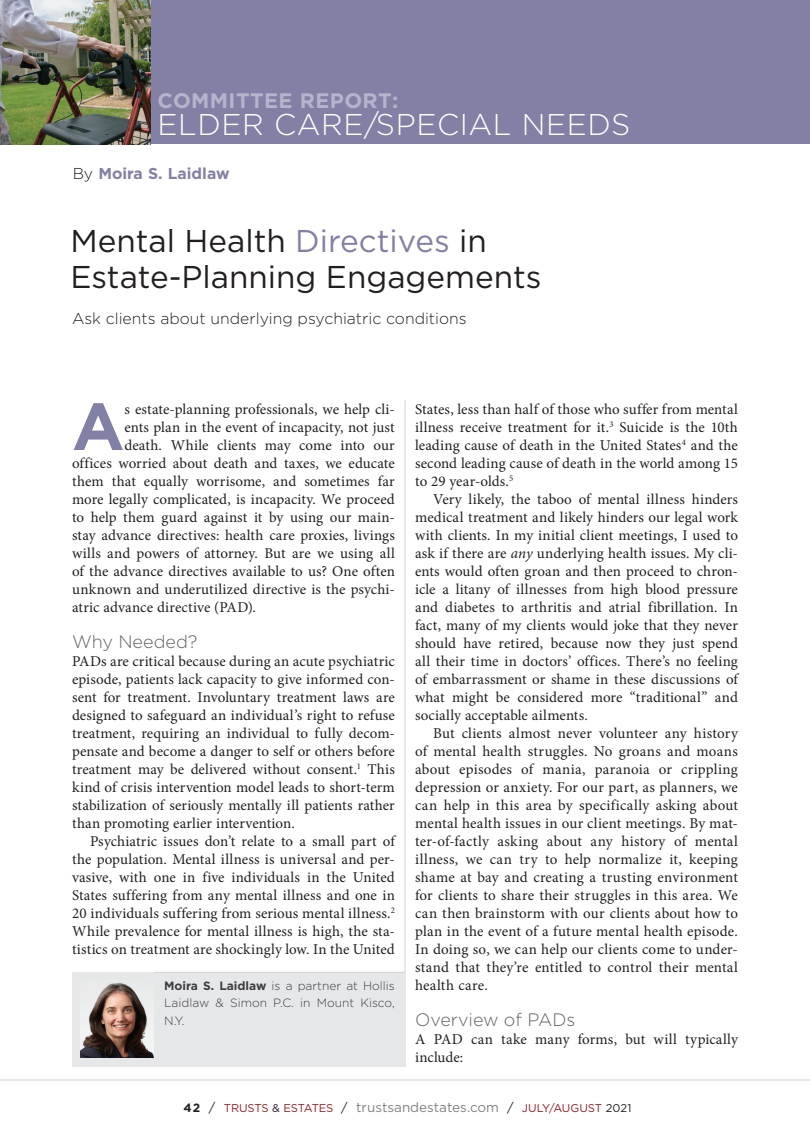
<style>
.page{position:relative;width:810px;height:1134px;background:#fff}
.page>*{position:absolute;margin:0;border:0;box-sizing:border-box;transform-origin:0 0}
.BODY_no_indent{font:700 66.45px "Gotham";color:#8380a6}
.HEAD{font:31.5px/36px "Gotham";color:#231f20}
.t1{font:300 30px "Gotham";letter-spacing:.02em;color:#fff}
.t2{font:700 21px "Gotham";letter-spacing:.02em;color:#b5b4cc}
.SUBHEAD{font:300 18px "Gotham";color:#636366}
.DECK{font:300 15.75px "Gotham";color:#231f20}
.Author_Byline{font:700 15.75px "Gotham";color:#8380a6}
.BODY{font:15px/18px "Minion Pro";letter-spacing:.005em;color:#231f20;text-align:justify}
.BODY_no_indent-2{font:15px/18px "Minion Pro";letter-spacing:.005em;color:#231f20}
.About_Author_NEW{font:300 12px/17.2px "Gotham";color:#3e3e3f;text-align:justify}
.t3{font:11.25px "Gotham";letter-spacing:-.01em;color:#911f23}
.s1{font-weight:300;color:#231f20}
.s2{color:#8380a6}
.s3{font-weight:700}
.s4{font-style:italic}
.s5{font-weight:700;font-size:12px;color:#231f20}
.s6{font-size:12.75px;color:#231f20}
.s7{color:#231f20}
.s8{font-size:13.5px;color:#808285}
</style>
<div class="page">
<hr style="left:0;top:1080px;width:810px;height:1px;background:#d1d2d4">
<hr style="left:405px;top:400px;width:1px;height:667px;background:#d1d2d4">
<div style="left:72px;top:972px;width:333px;height:94px;background:#e6e7e9"></div>
<hr style="left:155px;top:972px;width:250px;height:1px;background:#d1d2d4">
<img style="left:81px;top:983px;width:72px;height:74px">
<div style="left:0;top:0;width:810px;height:144px;background:#8380a6"></div>
<img style="left:0;top:0;width:150px;height:144px">
<h3 class="t2" style="left:158px;top:87px;width:242px">COMMITTEE REPORT:</h3>
<h3 class="t1" style="left:158px;top:106px;width:474px">ELDER CARE/SPECIAL NEEDS</h3>
<p class="Author_Byline" style="left:73px;top:163px;width:158px"><span class="s1">By</span> Moira S. Laidlaw</p>
<p class="HEAD" style="left:70px;top:222px;width:473px">Mental Health <span class="s2">Directives</span> in<br>Estate-Planning Engagements</p>
<p class="DECK" style="left:72px;top:308px;width:396px">Ask clients about underlying psychiatric conditions</p>
<p class="BODY_no_indent" style="left:72px;top:382px;width:54px">A</p>
<p class="BODY_no_indent-2" style="left:125px;top:400px;width:272px">s estate-planning professionals, we help cli-</p>
<p class="BODY_no_indent-2" style="left:125px;top:418px;width:272px">ents plan in the event of incapacity, not just</p>
<p class="BODY_no_indent-2" style="left:125px;top:436px;width:272px">death. While clients may come into our</p>
<p class="BODY_no_indent-2" style="left:72px;top:454px;width:324px">offices worried about death and taxes, we educate</p>
<p class="BODY_no_indent-2" style="left:72px;top:472px;width:324px">them that equally worrisome, and sometimes far</p>
<p class="BODY_no_indent-2" style="left:72px;top:490px;width:324px">more legally complicated, is incapacity. We proceed</p>
<p class="BODY_no_indent-2" style="left:72px;top:508px;width:324px">to help them guard against it by using our main-</p>
<p class="BODY_no_indent-2" style="left:72px;top:526px;width:324px">stay advance directives: health care proxies, livings</p>
<p class="BODY_no_indent-2" style="left:72px;top:544px;width:324px">wills and powers of attorney. But are we using all</p>
<p class="BODY_no_indent-2" style="left:72px;top:562px;width:324px">of the advance directives available to us? One often</p>
<p class="BODY_no_indent-2" style="left:72px;top:580px;width:324px">unknown and underutilized directive is the psychi-</p>
<p class="BODY_no_indent-2" style="left:72px;top:598px;width:185px">atric advance directive (PAD).</p>
<p class="SUBHEAD" style="left:72px;top:630px;width:127px">Why Needed?</p>
<p class="BODY_no_indent-2" style="left:72px;top:652px;width:324px;text-align:justify">PADs are critical because during an acute psychiatric episode, patients lack capacity to give informed con&shy;sent for treatment. Involuntary treatment laws are designed to safeguard an individual’s right to refuse treatment, requiring an individual to fully decom&shy;pensate and become a danger to self or others before treatment may be delivered without consent.<sup>1</sup> This kind of crisis intervention model leads to short-term stabilization of seriously mentally ill patients rather than promoting earlier intervention.</p>
<p class="BODY" style="left:72px;top:832px;width:324px;text-indent:18px">Psychiatric issues don’t relate to a small part of the population. Mental illness is universal and per&shy;vasive, with one in five individuals in the United States suffering from any mental illness and one in 20 individuals suffering from serious mental illness.<sup>2<br></sup>While prevalence for mental illness is high, the sta&shy;tistics on treatment are shockingly low. In the United</p>
<p class="About_Author_NEW" style="left:164px;top:977px;width:232px"><span class="s3">Moira S. Laidlaw</span> is a partner at Hollis Laidlaw &amp; Simon P.C. in Mount Kisco, N.Y.</p>
<p class="BODY" style="left:415px;top:400px;width:324px">States, less than half of those who suffer from mental illness receive treatment for it.<sup>3</sup> Suicide is the 10th leading cause of death in the United States<sup>4</sup> and the second leading cause of death in the world among 15 to 29 year-olds.<sup>5</sup></p>
<p class="BODY" style="left:415px;top:490px;width:324px;text-indent:18px">Very likely, the taboo of mental illness hinders medical treatment and likely hinders our legal work with clients. In my initial client meetings, I used to ask if there are <span class="s4">any</span> underlying health issues. My cli&shy;ents would often groan and then proceed to chron&shy;icle a litany of illnesses from high blood pressure and diabetes to arthritis and atrial fibrillation. In fact, many of my clients would joke that they never should have retired, because now they just spend all their time in doctors’ offices. There’s no feeling of embarrassment or shame in these discussions of what might be considered more “traditional” and socially acceptable ailments.</p>
<p class="BODY" style="left:415px;top:724px;width:324px;text-indent:18px">But clients almost never volunteer any history of mental health struggles. No groans and moans about episodes of mania, paranoia or crippling depression or anxiety. For our part, as planners, we can help in this area by specifically asking about mental health issues in our client meetings. By mat&shy;ter-of-factly asking about any history of mental illness, we can try to help normalize it, keeping shame at bay and creating a trusting environment for clients to share their struggles in this area. We can then brainstorm with our clients about how to plan in the event of a future mental health episode.<br>In doing so, we can help our clients come to under&shy;stand that they’re entitled to control their mental health care.</p>
<p class="SUBHEAD" style="left:415px;top:1008px;width:162px">Overview of PADs</p>
<p class="BODY_no_indent-2" style="left:415px;top:1030px;width:324px">A PAD can take many forms, but will typically include:</p>
<p class="t3" style="left:183px;top:1100px;width:449px"><span class="s5">42</span> <span class="s6">/</span> TRUSTS <span class="s7">&amp;</span> ESTATES <span class="s6">/</span> <span class="s8">trustsandestates.com</span> <span class="s6">/</span> JULY/AUGUST <span class="s7">2021</span></p>
</div>
